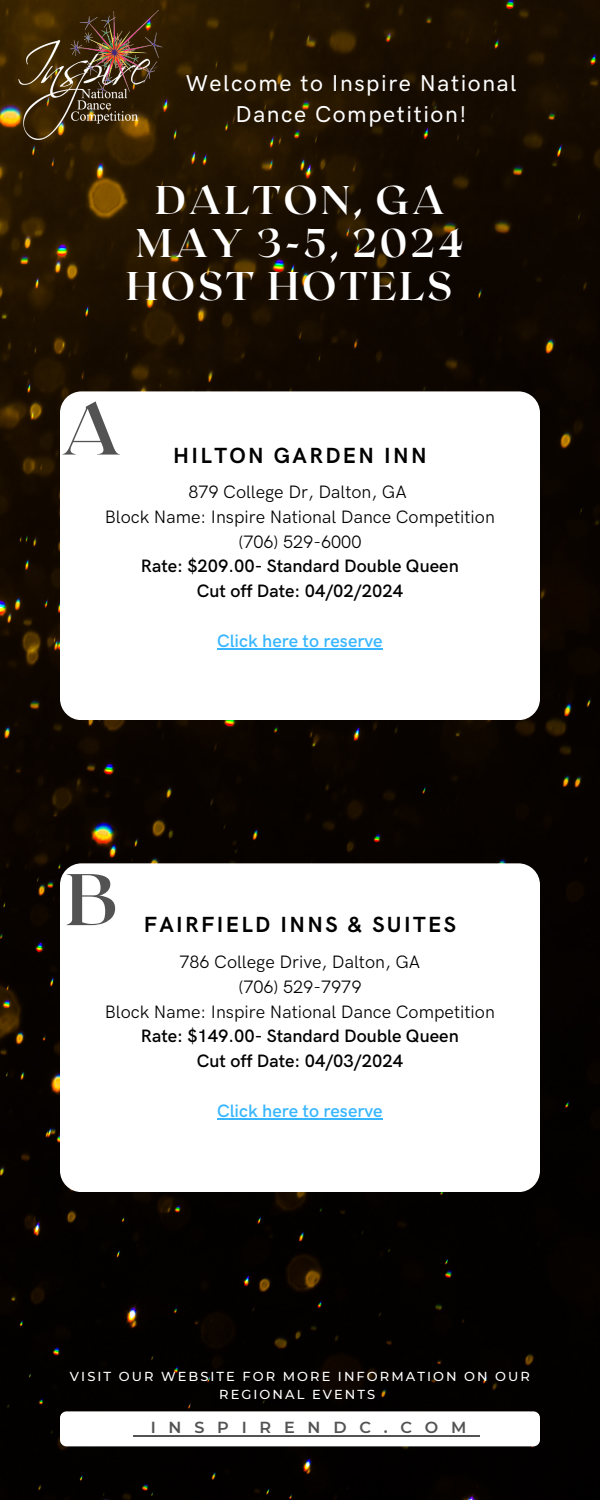
<style>
.page{position:relative;width:600px;height:1500px;background:#fff}
.page>*{position:absolute;margin:0;border:0;box-sizing:border-box;transform-origin:0 0}
.t1{font:700 73px "Roxborough CF";color:#545353}
.t2{font:700 40px "Roxborough CF";letter-spacing:.07em;color:#fff}
.t3{font:500 23px "HK Grotesk Pro";letter-spacing:.07em;color:#fff}
.t4{font:700 22px "HK Grotesk";letter-spacing:.11em;color:#000}
.t5{font:18px "HK Grotesk Pro";color:#000}
.t6{font:600 18px "HK Grotesk Pro";color:#000}
.t7{font:600 18px "HK Grotesk Pro";color:#38b6ff}
.t8{font:600 16px "Montserrat";letter-spacing:.8em;color:#545353}
.t9{font:500 13px/18px "Montserrat";letter-spacing:.155em;color:#fff;text-align:center}
</style>
<div class="page">
<img style="left:0;top:0;width:600px;height:1500px">
<div style="left:60px;top:1411px;width:480px;height:35px;background:#fff;border-radius:7px"></div>
<svg style="left:134px;top:1435px;width:17px;height:1px"></svg>
<hr style="left:151px;top:1435px;width:328px;height:1px;background:#545353">
<div style="left:60px;top:391px;width:480px;height:329px;background:#fff;border-radius:21px"></div>
<div style="left:60px;top:863px;width:480px;height:329px;background:#fff;border-radius:21px"></div>
<img style="left:0;top:1px;width:184px;height:141px">
<hr style="left:217px;top:648px;width:166px;height:2px;background:#38b6ff">
<hr style="left:217px;top:1118px;width:166px;height:2px;background:#38b6ff">
<p class="t3" style="left:186px;top:70px;width:332px">Welcome to Inspire National</p>
<p class="t3" style="left:236px;top:102px;width:232px">Dance Competition!</p>
<p class="t2" style="left:155px;top:174px;width:291px">DALTON, GA</p>
<p class="t2" style="left:136px;top:217px;width:329px">MAY 3-5, 2024</p>
<p class="t2" style="left:126px;top:260px;width:328px">HOST HOTELS</p>
<p class="t1" style="left:61px;top:382px;width:62px">A</p>
<p class="t4" style="left:173px;top:443px;width:255px">HILTON GARDEN INN</p>
<p class="t5" style="left:188px;top:482px;width:220px">879 College Dr, Dalton, GA</p>
<p class="t5" style="left:105px;top:507px;width:392px">Block Name: Inspire National Dance Competition</p>
<p class="t5" style="left:238px;top:531px;width:124px">(706) 529-6000</p>
<p class="t6" style="left:141px;top:556px;width:319px">Rate: $209.00- Standard Double Queen</p>
<p class="t6" style="left:197px;top:581px;width:208px">Cut off Date: 04/02/2024</p>
<p class="t7" style="left:217px;top:630px;width:167px">Click here to reserve</p>
<p class="t1" style="left:66px;top:852px;width:54px">B</p>
<p class="t4" style="left:144px;top:913px;width:314px">FAIRFIELD INNS &amp; SUITES</p>
<p class="t5" style="left:179px;top:952px;width:242px">786 College Drive, Dalton, GA</p>
<p class="t5" style="left:238px;top:977px;width:124px">(706) 529-7979</p>
<p class="t5" style="left:105px;top:1001px;width:392px">Block Name: Inspire National Dance Competition</p>
<p class="t6" style="left:141px;top:1026px;width:319px">Rate: $149.00- Standard Double Queen</p>
<p class="t6" style="left:197px;top:1051px;width:208px">Cut off Date: 04/03/2024</p>
<p class="t7" style="left:217px;top:1100px;width:167px">Click here to reserve</p>
<p class="t9" style="left:70px;top:1367px;width:462px">VISIT OUR WEBSITE FOR MORE INFORMATION ON OUR<br>REGIONAL EVENTS</p>
<p class="t8" style="left:151px;top:1418px;width:317px">INSPIRENDC.COM</p>
</div>
